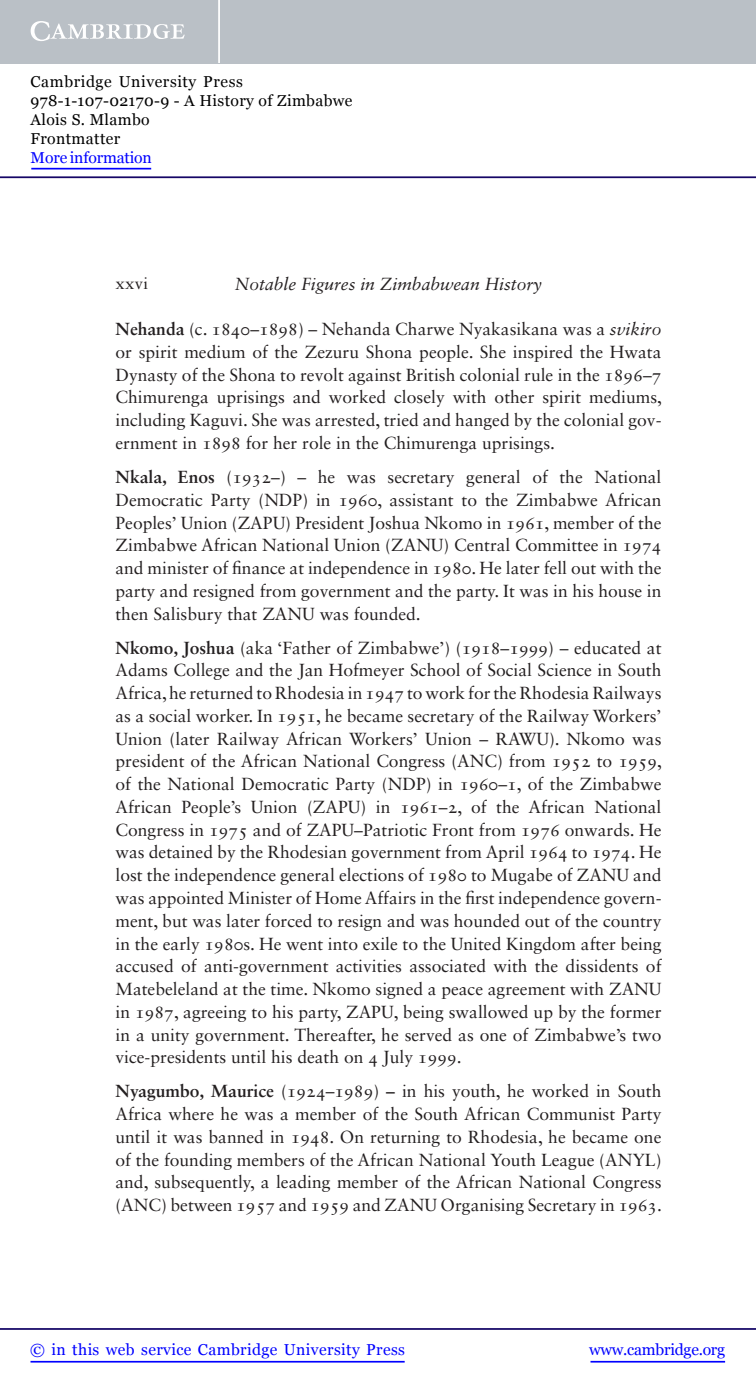
<style>
.page{position:relative;width:756px;height:1388px;background:#fff}
.page>*{position:absolute;margin:0;border:0;box-sizing:border-box;transform-origin:0 0}
.t1{font:17.5px/22.8px "Sabon LT Std";color:#231f20;text-align:justify}
.t2{font:italic 17.5px "Sabon LT Std";color:#231f20}
.t3{font:16.62px "Sabon LT Std";color:#231f20}
.t4{font:15.75px/18.9px "Georgia";letter-spacing:.025em;color:#000}
.t5{font:15.75px "Georgia";letter-spacing:.025em;color:#00f}
.t6{font:15.75px "Georgia";letter-spacing:-.015em;color:#00f}
.t7{font:15.75px "Georgia";letter-spacing:-.01em;color:#00f}
.s1{font-weight:700}
.s2{font-style:italic}
</style>
<div class="page">
<hr style="left:591px;top:1361px;width:134px;height:1px;background:#00f">
<hr style="left:0;top:1328px;width:756px;height:2px;background:#150666">
<hr style="left:31px;top:1361px;width:374px;height:1px;background:#00f">
<div style="left:0;top:0;width:756px;height:63px;background:#bac0c6"></div>
<svg style="left:31px;top:21px;width:154px;height:20px"></svg>
<hr style="left:218px;top:0;width:2px;height:63px;background:#fff">
<hr style="left:0;top:176px;width:756px;height:2px;background:#150666">
<hr style="left:31px;top:168px;width:120px;height:1px;background:#00f">
<p class="t4" style="left:31px;top:73px;width:323px">Cambridge University Press<br>978-1-107-02170-9 - A History of Zimbabwe<br>Alois S. Mlambo<br>Frontmatter</p>
<p class="t7" style="left:31px;top:148px;width:123px">More information</p>
<p class="t3" style="left:116px;top:277px;width:34px">xxvi</p>
<p class="t2" style="left:235px;top:276px;width:309px">Notable Figures in Zimbabwean History</p>
<p class="t1" style="left:116px;top:319px;width:548px"><span class="s1">Nehanda</span> (c. 1840–1898) – Nehanda Charwe Nyakasikana was a <span class="s2">svikiro </span>or spirit medium of the Zezuru Shona people. She inspired the Hwata Dynasty of the Shona to revolt against British colonial rule in the 1896–7<br>Chimurenga uprisings and worked closely with other spirit mediums, including Kaguvi. She was arrested, tried and hanged by the colonial gov&shy;ernment in 1898 for her role in the Chimurenga uprisings.</p>
<p class="t1" style="left:116px;top:467px;width:548px"><span class="s1">Nkala, Enos</span> (1932–) – he was secretary general of the National Democratic Party (NDP) in 1960, assistant to the Zimbabwe African Peoples’ Union (ZAPU) President Joshua Nkomo in 1961, member of the Zimbabwe African National Union (ZANU) Central Committee in 1974 and minister of finance at independence in 1980. He later fell out with the party and resigned from government and the party. It was in his house in then Salisbury that ZANU was founded.</p>
<p class="t1" style="left:116px;top:638px;width:548px"><span class="s1">Nkomo, Joshua</span> (aka ‘Father of Zimbabwe’) (1918–1999) – educated at Adams College and the Jan Hofmeyer School of Social Science in South Africa, he returned to Rhodesia in 1947 to work for the Rhodesia Railways as a social worker. In 1951, he became secretary of the Railway Workers’ Union (later Railway African Workers’ Union – RAWU). Nkomo was president of the African National Congress (ANC) from 1952 to 1959, of the National Democratic Party (NDP) in 1960–1, of the Zimbabwe African People’s Union (ZAPU) in 1961–2, of the African National Congress in 1975 and of ZAPU–Patriotic Front from 1976 onwards. He was detained by the Rhodesian government from April 1964 to 1974. He lost the independence general elections of 1980 to Mugabe of ZANU and was appointed Minister of Home Affairs in the first independence govern&shy;ment, but was later forced to resign and was hounded out of the country in the early 1980s. He went into exile to the United Kingdom after being accused of anti-government activities associated with the dissidents of Matebeleland at the time. Nkomo signed a peace agreement with ZANU in 1987, agreeing to his party, ZAPU, being swallowed up by the former in a unity government. Thereafter, he served as one of Zimbabwe’s two vice-presidents until his death on 4 July 1999.</p>
<p class="t1" style="left:116px;top:1081px;width:548px"><span class="s1">Nyagumbo, Maurice</span> (1924–1989) <span class="s1">–</span> in his youth, he worked in South Africa where he was a member of the South African Communist Party until it was banned in 1948. On returning to Rhodesia, he became one of the founding members of the African National Youth League (ANYL) and, subsequently, a leading member of the African National Congress (ANC) between 1957 and 1959 and ZANU Organising Secretary in 1963.</p>
<p class="t5" style="left:30px;top:1339px;width:376px">© in this web service Cambridge University Press</p>
<p class="t6" style="left:589px;top:1339px;width:137px">www.cambridge.org</p>
</div>
